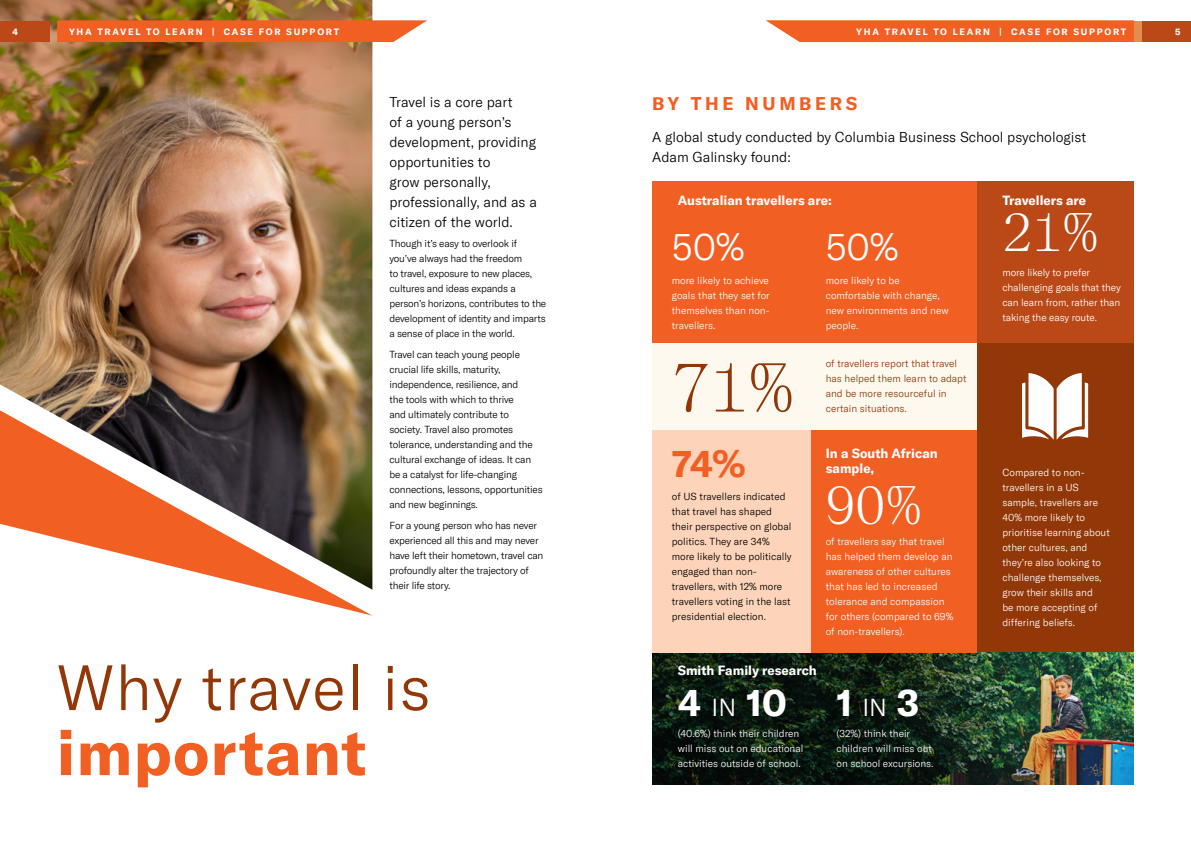
<style>
.page{position:relative;width:1191px;height:842px;background:#fff}
.page>*{position:absolute;margin:0;border:0;box-sizing:border-box;transform-origin:0 0}
.t1{font:300 63px "GT America";letter-spacing:.015em;color:#923707}
.t2{font:700 63px "GT America";letter-spacing:.015em;color:#f15f23}
.t3{font:61px "Self Modern";color:#923707}
.t4{font:48px "Self Modern";color:#fff}
.t5{font:700 37px "GT America";color:#fff}
.t6{font:300 37px "GT America";color:#fff}
.t7{font:700 37px "GT America";color:#f15f23}
.t8{font:700 18px "GT America";letter-spacing:.2em;color:#f15f23}
.t9{font:300 14px/20px "GT America";color:#000}
.t10{font:700 13px/15px "GT America";color:#fff}
.t11{font:300 10px/15px "GT America";color:#fff}
.t12{font:300 10px/15px "GT America";letter-spacing:-.02em;color:#000}
.t13{font:300 10px/15px "GT America";color:#000}
.t14{font:300 10px/15px "GT America";color:#923707}
.t15{font:700 9px "GT America";letter-spacing:.19em;color:#fff}
.s1{font-weight:300;font-size:24px}
</style>
<div class="page">
<div style="left:652px;top:181px;width:325px;height:162px;background:#f15f23"></div>
<div style="left:977px;top:343px;width:156px;height:309px;background:#923707"></div>
<img style="left:652px;top:652px;width:481px;height:133px">
<div style="left:652px;top:343px;width:325px;height:87px;background:#fef9ef"></div>
<div style="left:811px;top:430px;width:166px;height:222px;background:#f15f23"></div>
<div style="left:977px;top:181px;width:156px;height:162px;background:#bb4918"></div>
<div style="left:652px;top:430px;width:159px;height:222px;background:#fdd3b9"></div>
<img style="left:0;top:0;width:372px;height:410px">
<svg style="left:0;top:410px;width:372px;height:206px"></svg>
<svg style="left:1022px;top:373px;width:66px;height:67px"></svg>
<div style="left:1117px;top:21px;width:74px;height:21px;background:#e58d4e"></div>
<svg style="left:766px;top:20px;width:367px;height:22px;background:#f1682f"></svg>
<div style="left:1141px;top:21px;width:50px;height:21px;background:#bb4918"></div>
<svg style="left:57px;top:20px;width:370px;height:22px;background:#f0662d"></svg>
<div style="left:0;top:21px;width:50px;height:21px;background:#bb4918"></div>
<p class="t15" style="left:12px;top:26px;width:7px">4</p>
<p class="t15" style="left:69px;top:26px;width:272px">YHA TRAVEL TO LEARN | CASE FOR SUPPORT</p>
<p class="t15" style="left:856px;top:26px;width:272px">YHA TRAVEL TO LEARN | CASE FOR SUPPORT</p>
<p class="t15" style="left:1175px;top:26px;width:7px">5</p>
<p class="t15" style="left:829px;top:26px;width:272px">YHA TR VEL TO LEARN | CASE FOR SUPPORT</p>
<h3 class="t9" style="left:389px;top:92px;width:149px">Travel is a core part<br>of a young person’s development, providing opportunities to<br>grow personally, professionally, and as a citizen of the world.</h3>
<p class="t12" style="left:389px;top:236px;width:158px">Though it’s easy to overlook if you’ve always had the freedom<br>to travel, exposure to new places, cultures and ideas expands a person’s horizons, contributes to the development of identity and imparts a sense of place in the world.</p>
<p class="t12" style="left:389px;top:347px;width:155px">Travel can teach young people crucial life skills, maturity, independence, resilience, and<br>the tools with which to thrive<br>and ultimately contribute to society. Travel also promotes tolerance, understanding and the cultural exchange of ideas. It can be a catalyst for life-changing connections, lessons, opportunities and new beginnings.</p>
<p class="t12" style="left:389px;top:518px;width:155px">For a young person who has never experienced all this and may never have left their hometown, travel can profoundly alter the trajectory of their life story.</p>
<h1 class="t1" style="left:57px;top:651px;width:376px">Why travel is</h1>
<h1 class="t2" style="left:57px;top:713px;width:311px">important</h1>
<h3 class="t8" style="left:652px;top:92px;width:206px">BY THE NUMBERS</h3>
<h3 class="t9" style="left:652px;top:127px;width:435px">A global study conducted by Columbia Business School psychologist<br>Adam Galinsky found:</h3>
<h3 class="t10" style="left:678px;top:193px;width:155px">Australian travellers are:</h3>
<h3 class="t10" style="left:1002px;top:193px;width:85px">Travellers are</h3>
<h3 class="t6" style="left:672px;top:226px;width:74px">50%</h3>
<h3 class="t6" style="left:825px;top:226px;width:74px">50%</h3>
<p class="t11" style="left:672px;top:273px;width:100px;text-align:justify">more likely to achieve goals that they set for themselves than non&shy;travellers.</p>
<h2 class="t3" style="left:672px;top:340px;width:125px">71%</h2>
<p class="t11" style="left:825px;top:273px;width:124px">more likely to be comfortable with change, new environments and new people.</p>
<p class="t14" style="left:825px;top:356px;width:142px">of travellers report that travel has helped them learn to adapt and be more resourceful in certain situations.</p>
<h3 class="t7" style="left:672px;top:441px;width:75px">74%</h3>
<p class="t13" style="left:672px;top:489px;width:121px">of US travellers indicated that travel has shaped their perspective on global politics. They are 34% more likely to be politically engaged than non&shy;travellers, with 12% more travellers voting in the last presidential election.</p>
<h3 class="t10" style="left:825px;top:445px;width:113px">In a South African sample,</h3>
<h3 class="t4" style="left:825px;top:468px;width:98px">90%</h3>
<p class="t11" style="left:825px;top:534px;width:129px">of travellers say that travel has helped them develop an awareness of other cultures that has led to increased tolerance and compassion for others (compared to 69% of non-travellers).</p>
<h3 class="t10" style="left:678px;top:663px;width:140px">Smith Family research</h3>
<h3 class="t5" style="left:678px;top:680px;width:111px">4 <span class="s1">IN</span> 10</h3>
<h3 class="t5" style="left:836px;top:680px;width:84px">1<span class="s1">IN</span>3</h3>
<p class="t11" style="left:678px;top:726px;width:127px">(40.6%) think their children will miss out on educational activities outside of school.</p>
<p class="t11" style="left:836px;top:726px;width:98px">(32%) think their children will miss out on school excursions.</p>
<h3 class="t4" style="left:1002px;top:195px;width:98px">21%</h3>
<p class="t11" style="left:1002px;top:265px;width:120px">more likely to prefer challenging goals that they can learn from, rather than taking the easy route.</p>
<p class="t11" style="left:1002px;top:465px;width:109px">Compared to non&shy;travellers in a US sample, travellers are<br>40% more likely to prioritise learning about other cultures, and they’re also looking to challenge themselves, grow their skills and<br>be more accepting of differing beliefs.</p>
</div>
